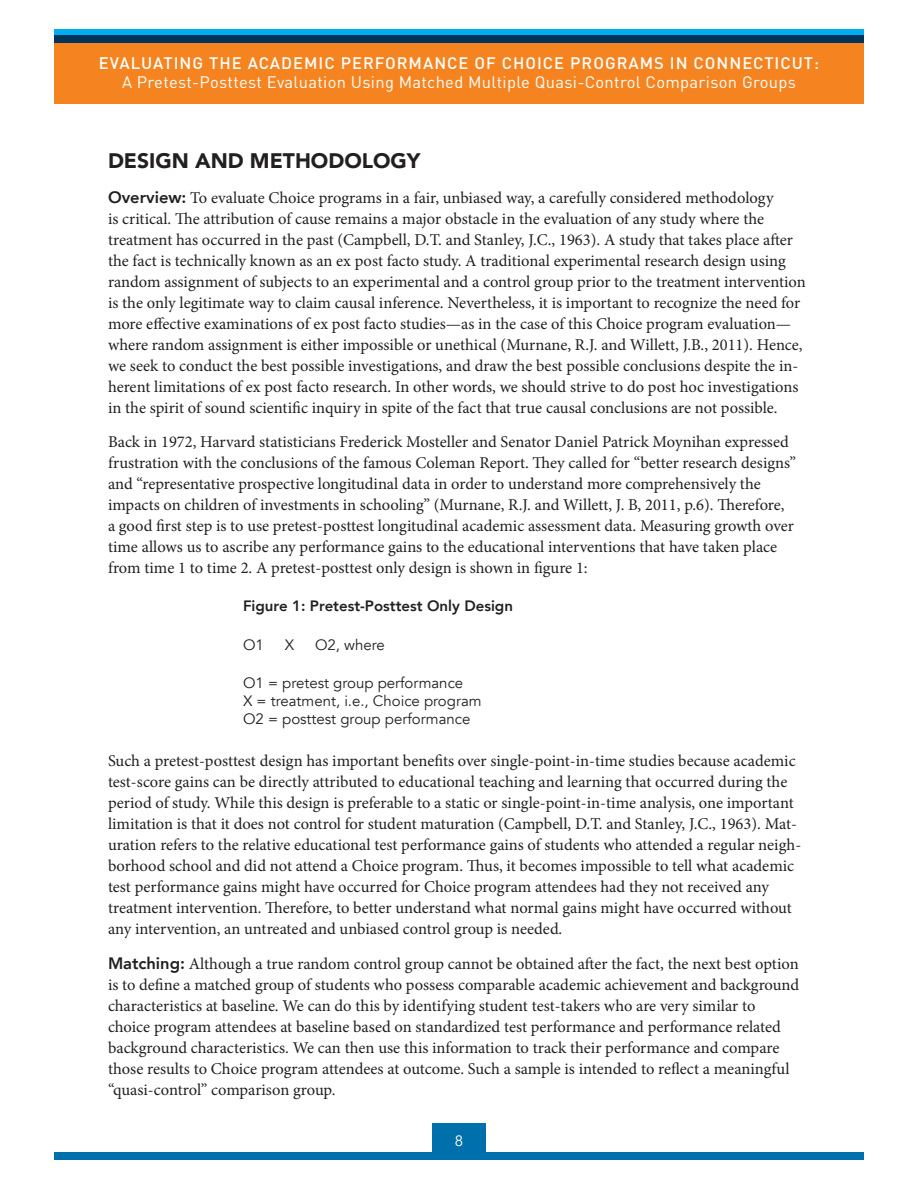
<style>
.page{position:relative;width:918px;height:1188px;background:#fff}
.page>*{position:absolute;margin:0;border:0;box-sizing:border-box;transform-origin:0 0}
.t1{font:900 21px "Avenir";color:#231f20}
.H2_bold_paragraph_st{font:16.5px/21px "Minion Pro";color:#231f20}
.t2{font:16.5px "DIN";letter-spacing:.02em;color:#fff}
.t3{font:500 16.5px "DIN";letter-spacing:.06em;color:#fff}
.Figure_label{font:15px "Avenir";color:#231f20}
.Figure_label-2{font:800 15px "Avenir";color:#231f20}
.t4{font:15px "Avenir";color:#fff}
.s1{font-family:"Avenir";font-weight:800}
</style>
<div class="page">
<svg style="left:54px;top:29px;width:810px;height:7px;background:#009cd9"></svg>
<div style="left:433px;top:1123px;width:53px;height:34px;background:#0070ac"></div>
<div style="left:54px;top:36px;width:810px;height:68px;background:#f58420"></div>
<div style="left:54px;top:36px;width:810px;height:7px;background:#00345a"></div>
<div style="left:54px;top:1153px;width:810px;height:7px;background:#0070ac"></div>
<p class="t3" style="left:99px;top:52px;width:722px">EVALUATING THE ACADEMIC PERFORMANCE OF CHOICE PROGRAMS IN CONNECTICUT:</p>
<p class="t2" style="left:122px;top:72px;width:675px">A Pretest-Posttest Evaluation Using Matched Multiple Quasi-Control Comparison Groups</p>
<h1 class="t1" style="left:108px;top:143px;width:314px">DESIGN AND METHODOLOGY</h1>
<p class="H2_bold_paragraph_st" style="left:108px;top:187px;width:699px"><span class="s1">Overview:</span> To evaluate Choice programs in a fair, unbiased way, a carefully considered methodology<br>is critical. The attribution of cause remains a major obstacle in the evaluation of any study where the treatment has occurred in the past (Campbell, D.T. and Stanley, J.C., 1963). A study that takes place after the fact is technically known as an ex post facto study. A traditional experimental research design using random assignment of subjects to an experimental and a control group prior to the treatment intervention is the only legitimate way to claim causal inference. Nevertheless, it is important to recognize the need for more effective examinations of ex post facto studies—as in the case of this Choice program evaluation— where random assignment is either impossible or unethical (Murnane, R.J. and Willett, J.B., 2011). Hence, we seek to conduct the best possible investigations, and draw the best possible conclusions despite the in&shy;herent limitations of ex post facto research. In other words, we should strive to do post hoc investigations in the spirit of sound scientific inquiry in spite of the fact that true causal conclusions are not possible.</p>
<p class="H2_bold_paragraph_st" style="left:108px;top:431px;width:690px">Back in 1972, Harvard statisticians Frederick Mosteller and Senator Daniel Patrick Moynihan expressed frustration with the conclusions of the famous Coleman Report. They called for “better research designs” and “representative prospective longitudinal data in order to understand more comprehensively the impacts on children of investments in schooling” (Murnane, R.J. and Willett, J. B, 2011, p.6). Therefore,<br>a good first step is to use pretest-posttest longitudinal academic assessment data. Measuring growth over time allows us to ascribe any performance gains to the educational interventions that have taken place from time 1 to time 2. A pretest-posttest only design is shown in figure 1:</p>
<p class="Figure_label-2" style="left:243px;top:594px;width:271px">Figure 1: Pretest-Posttest Only Design</p>
<p class="Figure_label" style="left:243px;top:635px;width:22px">O1</p>
<p class="Figure_label" style="left:285px;top:635px;width:11px">X</p>
<p class="Figure_label" style="left:315px;top:635px;width:71px">O2, where</p>
<p class="Figure_label" style="left:243px;top:674px;width:222px">O1 = pretest group performance</p>
<p class="Figure_label" style="left:243px;top:692px;width:240px">X = treatment, i.e., Choice program</p>
<p class="Figure_label" style="left:243px;top:710px;width:229px">O2 = posttest group performance</p>
<p class="H2_bold_paragraph_st" style="left:108px;top:751px;width:695px">Such a pretest-posttest design has important benefits over single-point-in-time studies because academic test-score gains can be directly attributed to educational teaching and learning that occurred during the period of study. While this design is preferable to a static or single-point-in-time analysis, one important limitation is that it does not control for student maturation (Campbell, D.T. and Stanley, J.C., 1963). Mat&shy;uration refers to the relative educational test performance gains of students who attended a regular neigh&shy;borhood school and did not attend a Choice program. Thus, it becomes impossible to tell what academic test performance gains might have occurred for Choice program attendees had they not received any treatment intervention. Therefore, to better understand what normal gains might have occurred without any intervention, an untreated and unbiased control group is needed.</p>
<p class="H2_bold_paragraph_st" style="left:108px;top:953px;width:693px"><span class="s1">Matching:</span> Although a true random control group cannot be obtained after the fact, the next best option is to define a matched group of students who possess comparable academic achievement and background characteristics at baseline. We can do this by identifying student test-takers who are very similar to choice program attendees at baseline based on standardized test performance and performance related background characteristics. We can then use this information to track their performance and compare those results to Choice program attendees at outcome. Such a sample is intended to reflect a meaningful “quasi-control” comparison group.</p>
<p class="t4" style="left:455px;top:1132px;width:10px">8</p>
</div>
